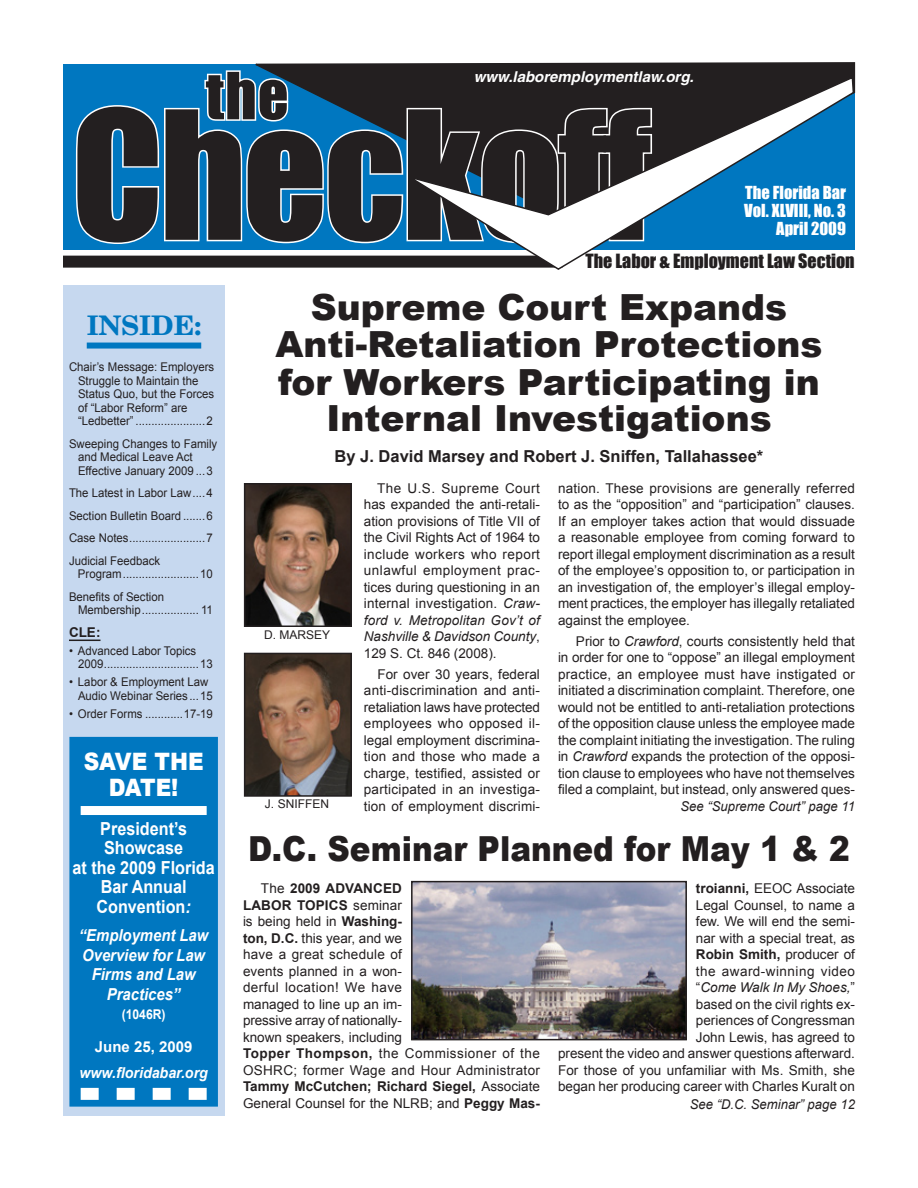
<style>
.page{position:relative;width:918px;height:1188px;background:#fff}
.page>*{position:absolute;margin:0;border:0;box-sizing:border-box;transform-origin:0 0}
.byline{font:165px "Impact";letter-spacing:-.02em;color:#231f20}
.byline-2{font:60px "Impact";color:#231f20}
.head{font:900 36px/36px "Arial";color:#231f20;text-align:center}
.head-2{font:900 34.5px "Arial";color:#231f20;scale:.9 1}
.TOC_head{font:700 27px "New Century Schlbk";color:#0077c0}
.t1{font:900 24px/25.5px "Arial";color:#fff;text-align:center;scale:.9 1}
.t2{font:700 18px/19.5px "Arial";color:#fff;scale:.9 1}
.byline-3{font:18px "Impact";color:#231f20}
.t3{font:italic 700 16.5px/19.5px "Arial";color:#fff;text-align:center;scale:.9 1}
.byline-4{font:700 16.5px "Arial";color:#231f20}
.t4{font:16.5px "Impact";color:#fff}
.t5{font:italic 700 15px "Helvetica";color:#fff}
.t6{font:italic 700 15px "Arial";color:#fff;scale:.95 1}
.t7{font:700 15px "Arial";color:#fff}
.text{font:13.5px/16.5px "Arial";color:#231f20;text-align:justify}
.t8{font:italic 13.5px "Arial";color:#231f20}
.t9{font:700 13.5px "Arial";color:#fff;scale:.9 1}
.insidebox{font:700 13.5px "Arial";color:#231f20}
.insidebox-2{font:12px/13.5px "Arial";color:#231f20;scale:.95 1}
.text-bullets{font:12px "Arial";color:#231f20}
.s1{font-style:italic}
.s2{font-weight:700}
</style>
<div class="page">
<div style="left:63px;top:256px;width:499px;height:12px;background:#231f20"></div>
<div style="left:63px;top:64px;width:792px;height:186px;background:#0077c0"></div>
<svg style="left:255px;top:62px;width:601px;height:31px;background:#383436"></svg>
<svg style="left:75px;top:69px;width:579px;height:175px"></svg>
<svg style="left:400px;top:76px;width:455px;height:194px"></svg>
<div style="left:64px;top:286px;width:160px;height:829px;background:#c6d8ef"></div>
<div style="left:63px;top:285px;width:162px;height:831px;border:2px solid #c6d8ef"></div>
<div style="left:70px;top:738px;width:147px;height:368px;background:#0077c0"></div>
<div style="left:69px;top:737px;width:149px;height:370px;border:2px solid #0077c0"></div>
<div style="left:81px;top:806px;width:126px;height:9px;background:#fff"></div>
<svg style="left:81px;top:1088px;width:126px;height:12px"></svg>
<div style="left:87px;top:343px;width:114px;height:6px;background:#0077c0"></div>
<hr style="left:69px;top:640px;width:31px;height:1px;background:#231f20">
<img style="left:414px;top:884px;width:270px;height:153px">
<div style="left:411px;top:881px;width:276px;height:159px;border:2px solid #231f20"></div>
<img style="left:247px;top:486px;width:102px;height:138px">
<div style="left:244px;top:483px;width:108px;height:144px;border:2px solid #231f20"></div>
<img style="left:247px;top:656px;width:102px;height:138px">
<div style="left:244px;top:653px;width:108px;height:144px;border:2px solid #231f20"></div>
<p class="t5" style="left:474px;top:67px;width:221px">www.laboremploymentlaw.org.</p>
<p class="byline-2" style="left:206px;top:49px;width:84px">the</p>
<p class="byline" style="left:72px;top:47px;width:581px">Checkoff</p>
<p class="t4" style="left:745px;top:180px;width:102px">The Florida Bar</p>
<p class="t4" style="left:744px;top:198px;width:103px">Vol. XLVIII, No. 3</p>
<p class="t4" style="left:776px;top:216px;width:71px">April 2009</p>
<p class="TOC_head" style="left:87px;top:308px;width:116px">INSIDE:</p>
<p class="insidebox-2" style="left:78px;top:360px;width:145px;text-indent:-9px">Chair’s Message: Employers<br>Struggle to Maintain the<br>Status Quo, but the Forces of “Labor Reform” are “Ledbetter”......................2</p>
<p class="insidebox-2" style="left:78px;top:437px;width:148px;text-indent:-9px">Sweeping Changes to Family and Medical Leave Act<br>Effective January 2009 ...3</p>
<p class="insidebox-2" style="left:69px;top:486px;width:153px">The Latest in Labor Law....4</p>
<p class="insidebox-2" style="left:69px;top:509px;width:153px">Section Bulletin Board .......6</p>
<p class="insidebox-2" style="left:69px;top:531px;width:153px">Case Notes........................7</p>
<p class="insidebox-2" style="left:69px;top:554px;width:98px">Judicial Feedback</p>
<p class="insidebox-2" style="left:78px;top:567px;width:144px">Program........................10</p>
<p class="insidebox-2" style="left:78px;top:590px;width:144px;text-indent:-9px">Benefits of Section<br>Membership.................. 11</p>
<p class="insidebox" style="left:69px;top:623px;width:33px">CLE:</p>
<p class="insidebox-2" style="left:78px;top:644px;width:144px;text-indent:-9px">• Advanced Labor Topics<br>2009..............................13</p>
<p class="insidebox-2" style="left:78px;top:675px;width:144px;text-indent:-9px">• Labor &amp; Employment Law<br>Audio Webinar Series...15</p>
<p class="insidebox-2" style="left:69px;top:707px;width:153px">• Order Forms ............17-19</p>
<p class="t1" style="left:84px;top:748px;width:132px">save the date!</p>
<p class="t2" style="left:100px;top:820px;width:98px">President’s<br>Showcase</p>
<p class="t2" style="left:73px;top:859px;width:160px;text-align:center">at the 2009 Florida<br>Bar Annual<br>Convention<span class="s1">:</span></p>
<p class="t3" style="left:79px;top:927px;width:145px">“Employment Law<br>Overview for Law<br>Firms and Law<br>Practices”</p>
<p class="t9" style="left:122px;top:1006px;width:50px">(1046R)</p>
<p class="t7" style="left:95px;top:1037px;width:99px">June 25, 2009</p>
<p class="t6" style="left:79px;top:1063px;width:137px">www.floridabar.org</p>
<p class="byline-3" style="left:585px;top:247px;width:271px">The Labor &amp; Employment Law Section</p>
<p class="head" style="left:311px;top:288px;width:478px">Supreme Court Expands</p>
<p class="head" style="left:276px;top:325px;width:549px">Anti-Retaliation Protections</p>
<p class="head" style="left:278px;top:363px;width:543px">for Workers Participating in<br>Internal Investigations</p>
<p class="byline-4" style="left:335px;top:446px;width:430px">By J. David Marsey and Robert J. Sniffen, Tallahassee*</p>
<p class="text" style="left:364px;top:480px;width:178px;text-indent:13px">The U.S. Supreme Court has expanded the anti-retali&shy;ation provisions of Title VII of the Civil Rights Act of 1964 to include workers who report unlawful employment prac&shy;tices during questioning in an internal investigation. <span class="s1">Craw&shy;ford v. Metropolitan Gov’t of Nashville &amp; Davidson County</span>, 129 S. Ct. 846 (2008).</p>
<p class="text" style="left:364px;top:666px;width:178px;text-indent:14px">For over 30 years, federal anti-discrimination and anti&shy;retaliation laws have protected employees who opposed il&shy;legal employment discrimina&shy;tion and those who made a charge, testified, assisted or participated in an investiga&shy;tion of employment discrimi-</p>
<p class="text" style="left:558px;top:480px;width:299px">nation. These provisions are generally referred to as the “opposition” and “participation” clauses.<br>If an employer takes action that would dissuade a reasonable employee from coming forward to report illegal employment discrimination as a result of the employee’s opposition to, or participation in an investigation of, the employer’s illegal employ&shy;ment practices, the employer has illegally retaliated against the employee.</p>
<p class="text" style="left:558px;top:633px;width:299px;text-indent:18px">Prior to <span class="s1">Crawford</span>, courts consistently held that in order for one to “oppose” an illegal employment practice, an employee must have instigated or initiated a discrimination complaint. Therefore, one would not be entitled to anti-retaliation protections of the opposition clause unless the employee made the complaint initiating the investigation. The ruling in <span class="s1">Crawford</span> expands the protection of the opposi&shy;tion clause to employees who have not themselves filed a complaint, but instead, only answered ques-</p>
<p class="text-bullets" style="left:264px;top:626px;width:21px">d. marse</p>
<p class="text-bullets" style="left:322px;top:626px;width:10px">y</p>
<p class="text-bullets" style="left:265px;top:796px;width:18px">j . sniffen</p>
<p class="t8" style="left:681px;top:797px;width:176px">See “Supreme Court” page 11</p>
<p class="head-2" style="left:248px;top:824px;width:670px">D.C. Seminar Planned for May 1 &amp; 2</p>
<p class="text" style="left:243px;top:880px;width:299px;text-align:left;text-indent:18px">The <span class="s2">2009 Advanced<br>Labor Topics</span> seminar<br>is being held in <span class="s2">Washing-<br>ton, D.C.</span> this year, and we<br>have a great schedule of<br>events planned in a won-<br>derful location! We have<br>managed to line up an im-<br>pressive array of nationally-<br>known speakers, including<br><span class="s2">Topper Thompson,</span> the Commissioner of the<br>OSHRC; former Wage and Hour Administrator<br><span class="s2">Tammy McCutchen; Richard Siegel,</span> Associate<br>General Counsel for the NLRB; and <span class="s2">Peggy Mas-</span></p>
<p class="text" style="left:558px;top:880px;width:299px;text-align:right"><span class="s2">troianni,</span> EEOC Associate<br>Legal Counsel, to name a<br>few. We will end the semi-<br>nar with a special treat, as<br><span class="s2">Robin Smith,</span> producer of<br>the award-winning video<br>“<span class="s1">Come Walk In My Shoes,</span>”<br>based on the civil rights ex-<br>periences of Congressman<br>John Lewis, has agreed to<br>present the video and answer questions afterward.<br>For those of you unfamiliar with Ms. Smith, she began her producing career with Charles Kuralt on</p>
<p class="t8" style="left:690px;top:1096px;width:167px">See “D.C. Seminar” page 12</p>
</div>
